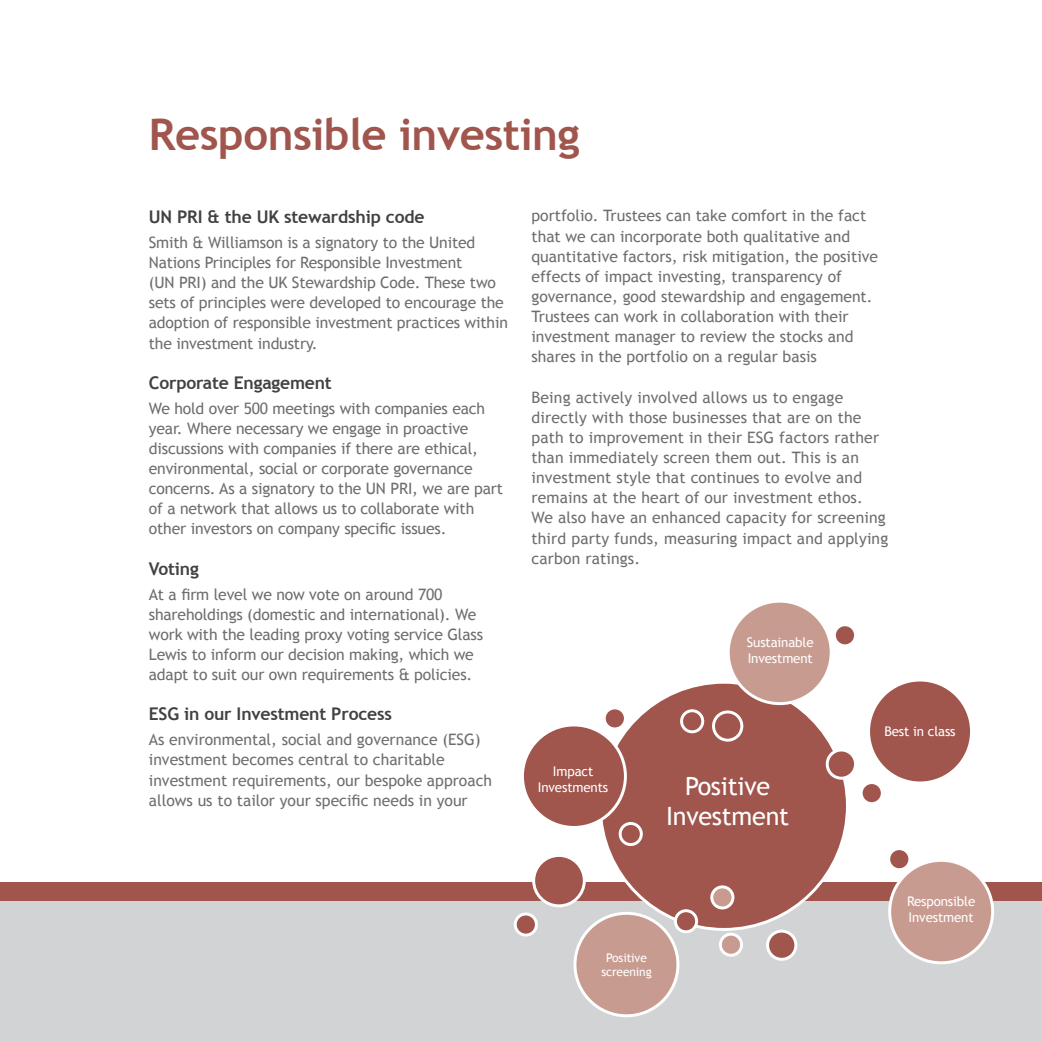
<style>
.page{position:relative;width:1042px;height:1042px;background:#fff}
.page>*{position:absolute;margin:0;border:0;box-sizing:border-box;transform-origin:0 0}
.t1{font:700 43.75px "Trebuchet MS";letter-spacing:-.01em;color:#a0554d}
.t2{font:25.2px/30.3px "Trebuchet MS";letter-spacing:-.01em;color:#fff;text-align:center}
.t3{font:700 17.5px "Trebuchet MS";letter-spacing:-.01em;color:#414042}
.t4{font:15.75px/20.1px "Trebuchet MS";color:#6d6e71}
.t5{font:13.3px/15.9px "Trebuchet MS";letter-spacing:-.01em;color:#fff}
.t6{font:12.08px/14.3px "Trebuchet MS";letter-spacing:-.01em;color:#fff;text-align:center}
</style>
<div class="page">
<div style="left:0;top:898px;width:1042px;height:144px;background:#d1d3d4"></div>
<div style="left:0;top:882px;width:1042px;height:19px;background:#a0554d"></div>
<div style="left:600px;top:682px;width:247px;height:247px;background:#a0554d;border-radius:50%"></div>
<div style="left:868px;top:680px;width:103px;height:103px;background:#a0554d;border-radius:50%"></div>
<div style="left:867px;top:678px;width:106px;height:106px;border:3px solid #fff;border-radius:50%"></div>
<div style="left:889px;top:860px;width:103px;height:103px;background:#c79b90;border-radius:50%"></div>
<div style="left:888px;top:859px;width:106px;height:105px;border:3px solid #fff;border-radius:50%"></div>
<div style="left:575px;top:913px;width:103px;height:103px;background:#c79b90;border-radius:50%"></div>
<div style="left:573px;top:912px;width:106px;height:105px;border:3px solid #fff;border-radius:50%"></div>
<div style="left:522px;top:725px;width:103px;height:102px;background:#a0554d;border-radius:50%"></div>
<div style="left:521px;top:723px;width:106px;height:106px;border:3px solid #fff;border-radius:50%"></div>
<div style="left:534px;top:855px;width:50px;height:51px;background:#a0554d;border-radius:50%"></div>
<div style="left:532px;top:854px;width:54px;height:53px;border:3px solid #fff;border-radius:50%"></div>
<div style="left:767px;top:931px;width:29px;height:28px;background:#a0554d;border-radius:50%"></div>
<div style="left:766px;top:929px;width:31px;height:32px;border:3px solid #fff;border-radius:50%"></div>
<div style="left:861px;top:782px;width:21px;height:21px;background:#a0554d;border-radius:50%"></div>
<div style="left:859px;top:781px;width:25px;height:24px;border:3px solid #fff;border-radius:50%"></div>
<div style="left:680px;top:709px;width:24px;height:24px;border:3px solid #fff;border-radius:50%"></div>
<div style="left:619px;top:822px;width:24px;height:24px;border:3px solid #fff;border-radius:50%"></div>
<div style="left:712px;top:887px;width:21px;height:21px;background:#c79b90;border-radius:50%"></div>
<div style="left:710px;top:885px;width:24px;height:24px;border:3px solid #fff;border-radius:50%"></div>
<div style="left:834px;top:625px;width:21px;height:21px;background:#a0554d;border-radius:50%"></div>
<div style="left:833px;top:623px;width:24px;height:24px;border:3px solid #fff;border-radius:50%"></div>
<div style="left:604px;top:708px;width:21px;height:21px;background:#a0554d;border-radius:50%"></div>
<div style="left:603px;top:706px;width:24px;height:24px;border:3px solid #fff;border-radius:50%"></div>
<div style="left:888px;top:848px;width:22px;height:21px;background:#a0554d;border-radius:50%"></div>
<div style="left:887px;top:847px;width:24px;height:24px;border:3px solid #fff;border-radius:50%"></div>
<div style="left:720px;top:934px;width:21px;height:21px;background:#c79b90;border-radius:50%"></div>
<div style="left:719px;top:932px;width:24px;height:25px;border:3px solid #fff;border-radius:50%"></div>
<div style="left:515px;top:914px;width:21px;height:21px;background:#a0554d;border-radius:50%"></div>
<div style="left:514px;top:912px;width:24px;height:24px;border:3px solid #fff;border-radius:50%"></div>
<div style="left:675px;top:910px;width:21px;height:22px;background:#a0554d;border-radius:50%"></div>
<div style="left:674px;top:909px;width:24px;height:24px;border:3px solid #fff;border-radius:50%"></div>
<div style="left:827px;top:750px;width:28px;height:28px;background:#a0554d;border-radius:50%"></div>
<div style="left:826px;top:748px;width:31px;height:31px;border:3px solid #fff;border-radius:50%"></div>
<div style="left:712px;top:710px;width:31px;height:31px;border:3px solid #fff;border-radius:50%"></div>
<div style="left:728px;top:601px;width:103px;height:102px;background:#c79b90;border-radius:50%"></div>
<div style="left:727px;top:600px;width:105px;height:105px;border:3px solid #fff;border-radius:50%"></div>
<h1 class="t1" style="left:149px;top:107px;width:432px">Responsible investing</h1>
<p class="t3" style="left:149px;top:206px;width:277px">UN PRI &amp; the UK stewardship code</p>
<p class="t4" style="left:149px;top:232px;width:361px">Smith &amp; Williamson is a signatory to the United Nations Principles for Responsible Investment<br>(UN PRI) and the UK Stewardship Code. These two sets of principles were developed to encourage the adoption of responsible investment practices within the investment industry.</p>
<p class="t3" style="left:149px;top:371px;width:184px">Corporate Engagement</p>
<p class="t4" style="left:149px;top:398px;width:356px">We hold over 500 meetings with companies each year. Where necessary we engage in proactive discussions with companies if there are ethical, environmental, social or corporate governance concerns. As a signatory to the UN PRI, we are part of a network that allows us to collaborate with other investors on company specific issues.</p>
<p class="t3" style="left:149px;top:557px;width:51px">Voting</p>
<p class="t4" style="left:149px;top:584px;width:336px">At a firm level we now vote on around 700 shareholdings (domestic and international). We work with the leading proxy voting service Glass Lewis to inform our decision making, which we adapt to suit our own requirements &amp; policies.</p>
<p class="t3" style="left:149px;top:703px;width:245px">ESG in our Investment Process</p>
<p class="t4" style="left:149px;top:730px;width:345px">As environmental, social and governance (ESG) investment becomes central to charitable investment requirements, our bespoke approach allows us to tailor your specific needs in your</p>
<p class="t4" style="left:531px;top:206px;width:348px">portfolio. Trustees can take comfort in the fact that we can incorporate both qualitative and quantitative factors, risk mitigation, the positive effects of impact investing, transparency of governance, good stewardship and engagement.<br>Trustees can work in collaboration with their investment manager to review the stocks and shares in the portfolio on a regular basis</p>
<p class="t4" style="left:531px;top:387px;width:358px">Being actively involved allows us to engage directly with those businesses that are on the path to improvement in their ESG factors rather than immediately screen them out. This is an investment style that continues to evolve and remains at the heart of our investment ethos.<br>We also have an enhanced capacity for screening third party funds, measuring impact and applying carbon ratings.</p>
<p class="t5" style="left:538px;top:764px;width:72px;text-align:center">Impact<br>Investments</p>
<p class="t5" style="left:747px;top:634px;width:68px">Sustainable<br>Investment</p>
<h2 class="t2" style="left:666px;top:771px;width:125px">Positive<br>Investment</h2>
<p class="t5" style="left:884px;top:723px;width:73px">Best in class</p>
<p class="t6" style="left:601px;top:950px;width:52px">Positive screening</p>
<p class="t5" style="left:907px;top:893px;width:70px">Responsible<br>Investment</p>
</div>
